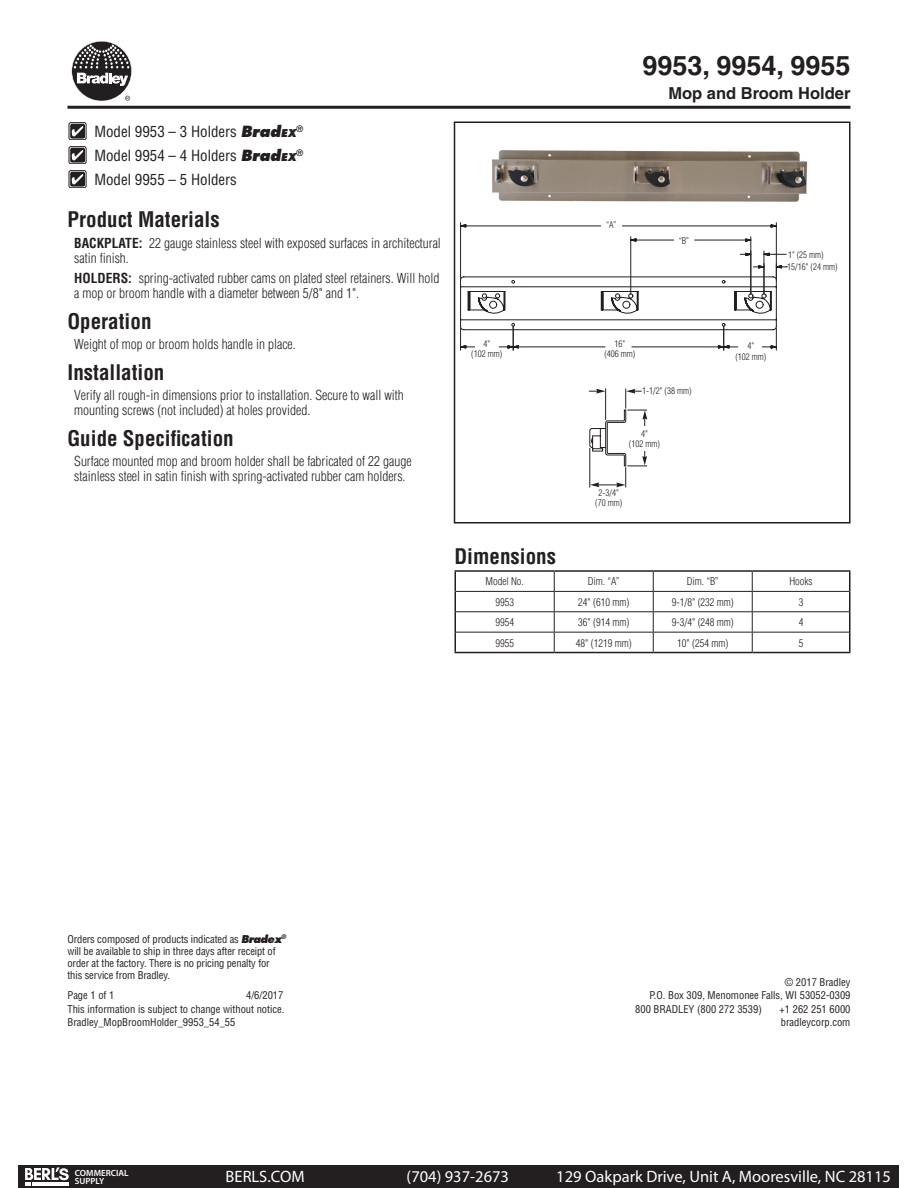
<style>
.page{position:relative;width:918px;height:1188px;background:#fff}
.page>*{position:absolute;margin:0;border:0;box-sizing:border-box;transform-origin:0 0}
.t1{font:700 27px "Helvetica";color:#231f20}
.t2{font:700 condensed 21px "Helvetica";color:#231f20}
.t3{font:16.5px "Myriad Pro";color:#fff}
.t4{font:700 16.5px "Helvetica";color:#231f20}
.t5{font:condensed 15px "Helvetica";color:#231f20}
.t6{font:300 condensed 13.5px/15px "Helvetica";color:#231f20}
.t7{font:condensed 10.5px/13.5px "Helvetica";letter-spacing:-.005em;color:#231f20}
.t8{font:300 condensed 10.5px "Helvetica";color:#231f20}
.t9{font:300 condensed 9px/10.5px "Helvetica";color:#231f20;text-align:center}
.t10{font:600 9px/8.2px "Myriad Pro";color:#fff}
.t11{font:700 condensed 8.7px "Helvetica";color:#231f20}
.s1{font-family:"Futura Std";font-weight:800;font-style:italic;font-stretch:normal}
.s2{font-family:"Futura Std";font-weight:800;font-style:italic;font-stretch:normal;font-size:10.5px}
.s3{font-weight:700}
</style>
<div class="page">
<hr style="left:68px;top:106px;width:782px;height:3px;background:#231f20">
<svg style="left:72px;top:41px;width:60px;height:60px"></svg>
<div style="left:454px;top:122px;width:396px;height:402px;border:2px solid #201d1e"></div>
<div style="left:70px;top:124px;width:15px;height:15px;background:#231f20;border-radius:2px"></div>
<svg style="left:72px;top:126px;width:11px;height:11px"></svg>
<div style="left:69px;top:123px;width:17px;height:17px;border:1px solid #231f20;border-radius:2px"></div>
<div style="left:70px;top:148px;width:15px;height:15px;background:#231f20;border-radius:2px"></div>
<svg style="left:72px;top:150px;width:11px;height:11px"></svg>
<div style="left:69px;top:147px;width:17px;height:17px;border:1px solid #231f20;border-radius:2px"></div>
<div style="left:70px;top:172px;width:15px;height:15px;background:#231f20;border-radius:2px"></div>
<svg style="left:72px;top:174px;width:11px;height:11px"></svg>
<div style="left:69px;top:171px;width:17px;height:17px;border:1px solid #231f20;border-radius:2px"></div>
<hr style="left:605px;top:388px;width:1px;height:32px;background:#231f20">
<svg style="left:589px;top:389px;width:58px;height:98px"></svg>
<svg style="left:460px;top:222px;width:328px;height:129px"></svg>
<img style="left:492px;top:150px;width:316px;height:52px">
<div style="left:600px;top:349px;width:40px;height:9px;background:#fff"></div>
<div style="left:674px;top:237px;width:19px;height:11px;background:#fff"></div>
<div style="left:601px;top:221px;width:20px;height:11px;background:#fff"></div>
<div style="left:626px;top:426px;width:37px;height:25px;background:#fff"></div>
<hr style="left:456px;top:611px;width:98px;height:1px;background:#231f20">
<hr style="left:554px;top:611px;width:99px;height:1px;background:#231f20">
<hr style="left:653px;top:611px;width:99px;height:1px;background:#231f20">
<hr style="left:752px;top:611px;width:97px;height:1px;background:#231f20">
<hr style="left:456px;top:632px;width:98px;height:1px;background:#231f20">
<hr style="left:554px;top:632px;width:99px;height:1px;background:#231f20">
<svg style="left:554px;top:572px;width:1px;height:80px"></svg>
<hr style="left:653px;top:632px;width:99px;height:1px;background:#231f20">
<svg style="left:653px;top:572px;width:1px;height:80px"></svg>
<hr style="left:752px;top:632px;width:97px;height:1px;background:#231f20">
<svg style="left:752px;top:572px;width:1px;height:80px"></svg>
<svg style="left:454px;top:572px;width:2px;height:19px"></svg>
<hr style="left:454px;top:591px;width:2px;height:21px;background:#231f20">
<hr style="left:454px;top:612px;width:2px;height:20px;background:#231f20">
<hr style="left:454px;top:632px;width:2px;height:20px;background:#231f20">
<svg style="left:849px;top:572px;width:1px;height:80px"></svg>
<hr style="left:454px;top:570px;width:100px;height:2px;background:#231f20">
<hr style="left:554px;top:570px;width:99px;height:2px;background:#231f20">
<hr style="left:653px;top:570px;width:99px;height:2px;background:#231f20">
<hr style="left:752px;top:570px;width:98px;height:2px;background:#231f20">
<hr style="left:456px;top:591px;width:98px;height:1px;background:#231f20">
<hr style="left:554px;top:591px;width:99px;height:1px;background:#231f20">
<hr style="left:653px;top:591px;width:99px;height:1px;background:#231f20">
<hr style="left:752px;top:591px;width:97px;height:1px;background:#231f20">
<hr style="left:454px;top:652px;width:100px;height:1px;background:#231f20">
<hr style="left:554px;top:652px;width:99px;height:1px;background:#231f20">
<hr style="left:653px;top:652px;width:99px;height:1px;background:#231f20">
<hr style="left:752px;top:652px;width:98px;height:1px;background:#231f20">
<div style="left:19px;top:1166px;width:880px;height:22px;background:#231f20"></div>
<svg style="left:25px;top:1167px;width:44px;height:19px"></svg>
<p class="t5" style="left:94px;top:122px;width:203px">Model 9953 – 3 Holders <span class="s1">Brad</span><span class="s2">EX</span></p>
<p class="t11" style="left:296px;top:124px;width:9px">®</p>
<p class="t5" style="left:94px;top:146px;width:203px">Model 9954 – 4 Holders <span class="s1">Brad</span><span class="s2">EX</span></p>
<p class="t11" style="left:296px;top:148px;width:9px">®</p>
<p class="t5" style="left:94px;top:170px;width:144px">Model 9955 – 5 Holders</p>
<h2 class="t2" style="left:68px;top:206px;width:154px">Product Materials</h2>
<p class="t6" style="left:74px;top:235px;width:368px"><span class="s3">BACKPLATE:</span> 22 gauge stainless steel with exposed surfaces in architectural satin finish.</p>
<p class="t6" style="left:74px;top:271px;width:367px"><span class="s3">HOLDERS:</span> spring-activated rubber cams on plated steel retainers. Will hold a mop or broom handle with a diameter between 5/8" and 1".</p>
<h2 class="t2" style="left:68px;top:308px;width:85px">Operation</h2>
<p class="t6" style="left:74px;top:337px;width:223px">Weight of mop or broom holds handle in place.</p>
<h2 class="t2" style="left:68px;top:359px;width:98px">Installation</h2>
<p class="t6" style="left:74px;top:388px;width:331px">Verify all rough-in dimensions prior to installation. Secure to wall with mounting screws (not included) at holes provided.</p>
<h2 class="t2" style="left:68px;top:425px;width:168px">Guide Specification</h2>
<p class="t6" style="left:74px;top:454px;width:339px">Surface mounted mop and broom holder shall be fabricated of 22 gauge stainless steel in satin finish with spring-activated rubber cam holders.</p>
<p class="t9" style="left:471px;top:338px;width:32px">4"<br>(102 mm)</p>
<h1 class="t1" style="left:642px;top:49px;width:210px">9953, 9954, 9955</h1>
<p class="t4" style="left:668px;top:83px;width:184px">Mop and Broom Holder</p>
<p class="t9" style="left:606px;top:220px;width:12px">“A”</p>
<p class="t9" style="left:604px;top:338px;width:32px">16"<br>(406 mm)</p>
<p class="t9" style="left:679px;top:236px;width:12px">“B”</p>
<p class="t9" style="left:787px;top:249px;width:52px;line-height:12.3px;text-align:left">1" (25 mm)<br>15/16" (24 mm)</p>
<p class="t9" style="left:735px;top:341px;width:32px">4"<br>(102 mm)</p>
<p class="t9" style="left:642px;top:386px;width:51px">1-1/2" (38 mm)</p>
<p class="t9" style="left:629px;top:428px;width:32px">4"<br>(102 mm)</p>
<p class="t9" style="left:595px;top:487px;width:28px">2-3/4" (70 mm)</p>
<h2 class="t2" style="left:454px;top:543px;width:103px">Dimensions</h2>
<p class="t8" style="left:486px;top:575px;width:40px">Model No.</p>
<p class="t8" style="left:588px;top:575px;width:34px">Dim. “A”</p>
<p class="t8" style="left:687px;top:575px;width:34px">Dim. “B”</p>
<p class="t8" style="left:789px;top:575px;width:25px">Hooks</p>
<p class="t8" style="left:495px;top:595px;width:20px">9953</p>
<p class="t8" style="left:578px;top:595px;width:53px">24" (610 mm)</p>
<p class="t8" style="left:672px;top:595px;width:64px">9-1/8" (232 mm)</p>
<p class="t8" style="left:799px;top:595px;width:6px">3</p>
<p class="t8" style="left:495px;top:616px;width:20px">9954</p>
<p class="t8" style="left:578px;top:616px;width:53px">36" (914 mm)</p>
<p class="t8" style="left:672px;top:616px;width:64px">9-3/4" (248 mm)</p>
<p class="t8" style="left:799px;top:616px;width:6px">4</p>
<p class="t8" style="left:495px;top:636px;width:20px">9955</p>
<p class="t8" style="left:576px;top:636px;width:57px">48" (1219 mm)</p>
<p class="t8" style="left:677px;top:636px;width:53px">10" (254 mm)</p>
<p class="t8" style="left:799px;top:636px;width:6px">5</p>
<p class="t7" style="left:67px;top:933px;width:220px;line-height:12px">Orders composed of products indicated as <span class="s1">Bradex</span><sup>® </sup>will be available to ship in three days after receipt of order at the factory. There is no pricing penalty for this service from Bradley.</p>
<p class="t7" style="left:67px;top:988px;width:48px">Page 1 of 1</p>
<p class="t7" style="left:67px;top:988px;width:218px;text-align:justify;text-indent:179px">4/6/2017<br>This information is subject to change without notice.<br>Bradley_MopBroomHolder_9953_54_55</p>
<p class="t7" style="left:785px;top:975px;width:67px">© 2017 Bradley</p>
<p class="t7" style="left:649px;top:988px;width:203px">P.O. Box 309, Menomonee Falls, WI 53052-0309</p>
<p class="t7" style="left:635px;top:1002px;width:128px">800 BRADLEY (800 272 3539)</p>
<p class="t7" style="left:780px;top:1002px;width:72px">+1 262 251 6000 bradleycorp.com</p>
<p class="t10" style="left:75px;top:1169px;width:55px">COMMERCIAL<br>SUPPLY</p>
<p class="t3" style="left:226px;top:1166px;width:80px">BERLS.COM</p>
<p class="t3" style="left:407px;top:1166px;width:104px">(704) 937-2673</p>
<p class="t3" style="left:556px;top:1166px;width:336px">129 Oakpark Drive, Unit A, Mooresville, NC 28115</p>
</div>
